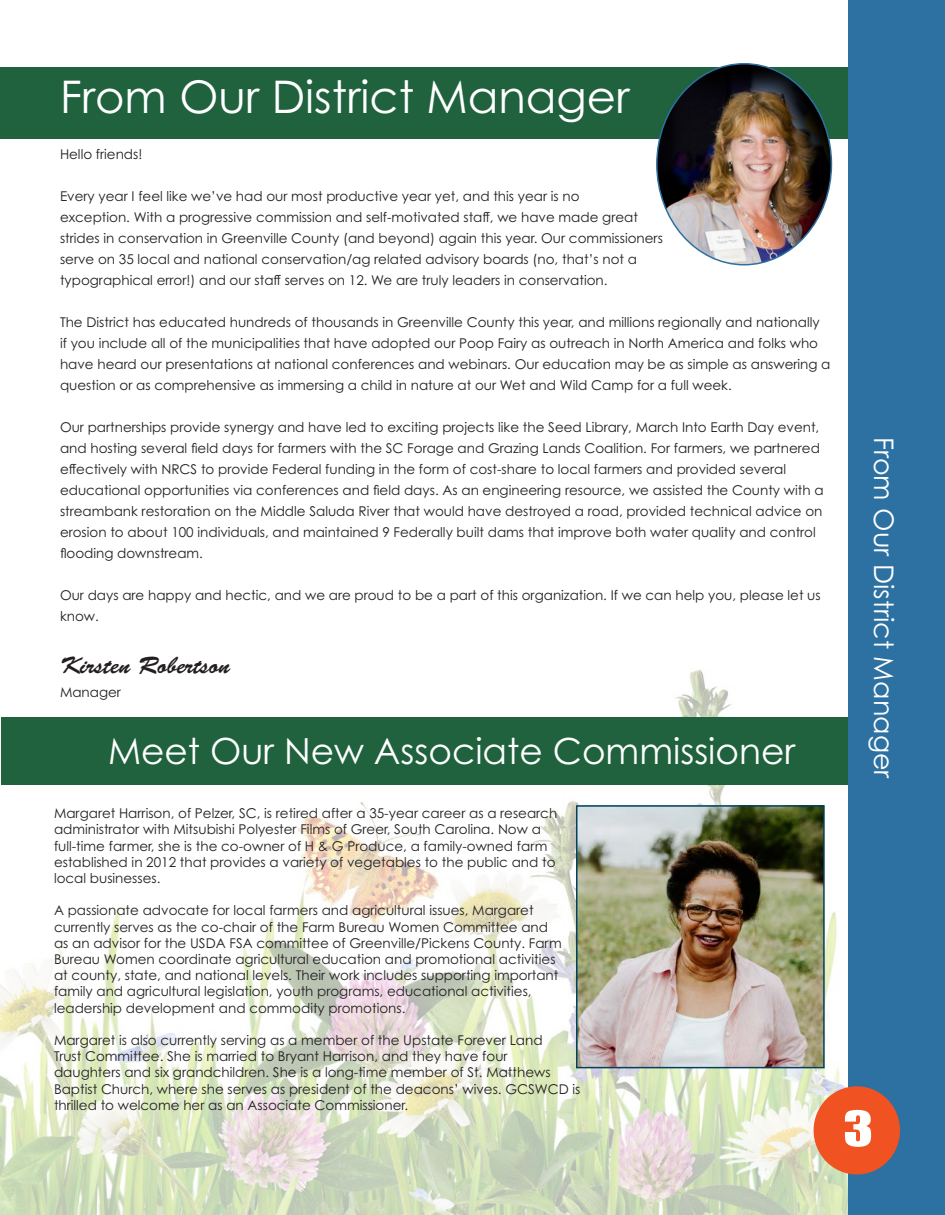
<style>
.page{position:relative;width:945px;height:1215px;background:#fff}
.page>*{position:absolute;margin:0;border:0;box-sizing:border-box;transform-origin:0 0}
.t1{font:45px "Century Gothic Pro";color:#fff}
.t2{font:45px "Impact";color:#fff;scale:1.25 1}
.t3{font:36px "Century Gothic Pro";color:#fff}
.t4{font:27px "Century Gothic Pro";color:#fff}
.t5{font:24px "Brush Script Std";color:#231f20}
.t6{font:13.5px/21px "Century Gothic Pro";color:#231f20}
</style>
<div class="page">
<img style="left:0;top:669px;width:848px;height:546px">
<div style="left:903px;top:0;width:42px;height:1215px;background:#2c71a2"></div>
<div style="left:848px;top:0;width:73px;height:1215px;background:#2c71a2"></div>
<div style="left:814px;top:1086px;width:86px;height:88px;background:#f15222;border-radius:50%"></div>
<div style="left:1px;top:68px;width:847px;height:72px;background:#1f623d"></div>
<img style="left:657px;top:64px;width:174px;height:199px">
<div style="left:2px;top:717px;width:846px;height:67px;background:#1f623d"></div>
<img style="left:579px;top:808px;width:243px;height:257px">
<div style="left:576px;top:805px;width:249px;height:263px;border:2px solid #00415e"></div>
<p class="t1" style="left:60px;top:69px;width:571px">From Our District Manager</p>
<p class="t6" style="left:60px;top:144px;width:84px">Hello friends!</p>
<p class="t6" style="left:60px;top:186px;width:604px">Every year I feel like we’ve had our most productive year yet, and this year is no<br>exception. With a progressive commission and self-motivated staff, we have made great strides in conservation in Greenville County (and beyond) again this year. Our commissioners serve on 35 local and national conservation/ag related advisory boards (no, that’s not a typographical error!) and our staff serves on 12. We are truly leaders in conservation.</p>
<p class="t6" style="left:60px;top:312px;width:772px">The District has educated hundreds of thousands in Greenville County this year, and millions regionally and nationally<br>if you include all of the municipalities that have adopted our Poop Fairy as outreach in North America and folks who have heard our presentations at national conferences and webinars. Our education may be as simple as answering a question or as comprehensive as immersing a child in nature at our Wet and Wild Camp for a full week.</p>
<p class="t6" style="left:60px;top:417px;width:765px">Our partnerships provide synergy and have led to exciting projects like the Seed Library, March Into Earth Day event, and hosting several field days for farmers with the SC Forage and Grazing Lands Coalition. For farmers, we partnered effectively with NRCS to provide Federal funding in the form of cost-share to local farmers and provided several educational opportunities via conferences and field days. As an engineering resource, we assisted the County with a streambank restoration on the Middle Saluda River that would have destroyed a road, provided technical advice on erosion to about 100 individuals, and maintained 9 Federally built dams that improve both water quality and control flooding downstream.</p>
<p class="t6" style="left:60px;top:585px;width:762px">Our days are happy and hectic, and we are proud to be a part of this organization. If we can help you, please let us know.</p>
<p class="t5" style="left:60px;top:652px;width:172px">Kirsten Robertson</p>
<p class="t6" style="left:60px;top:681px;width:63px">Manager</p>
<p class="t3" style="left:108px;top:729px;width:689px">Meet Our New Associate Commissioner</p>
<p class="t6" style="left:54px;top:805px;width:505px;line-height:16.2px">Margaret Harrison, of Pelzer, SC, is retired after a 35-year career as a research administrator with Mitsubishi Polyester Films of Greer, South Carolina. Now a full-time farmer, she is the co-owner of H &amp; G Produce, a family-owned farm established in 2012 that provides a variety of vegetables to the public and to local businesses.</p>
<p class="t6" style="left:54px;top:902px;width:509px;line-height:16.2px">A passionate advocate for local farmers and agricultural issues, Margaret currently serves as the co-chair of the Farm Bureau Women Committee and as an advisor for the USDA FSA committee of Greenville/Pickens County. Farm Bureau Women coordinate agricultural education and promotional activities at county, state, and national levels. Their work includes supporting important family and agricultural legislation, youth programs, educational activities, leadership development and commodity promotions.</p>
<p class="t6" style="left:54px;top:1032px;width:528px;line-height:16.2px">Margaret is also currently serving as a member of the Upstate Forever Land<br>Trust Committee. She is married to Bryant Harrison, and they have four<br>daughters and six grandchildren. She is a long-time member of St. Matthews Baptist Church, where she serves as president of the deacons’ wives. GCSWCD is thrilled to welcome her as an Associate Commissioner.</p>
<p class="t4" style="left:901px;top:437px;width:344px;rotate:90deg">From Our District Manager</p>
<p class="t2" style="left:843px;top:1094px;width:25px">3</p>
</div>
